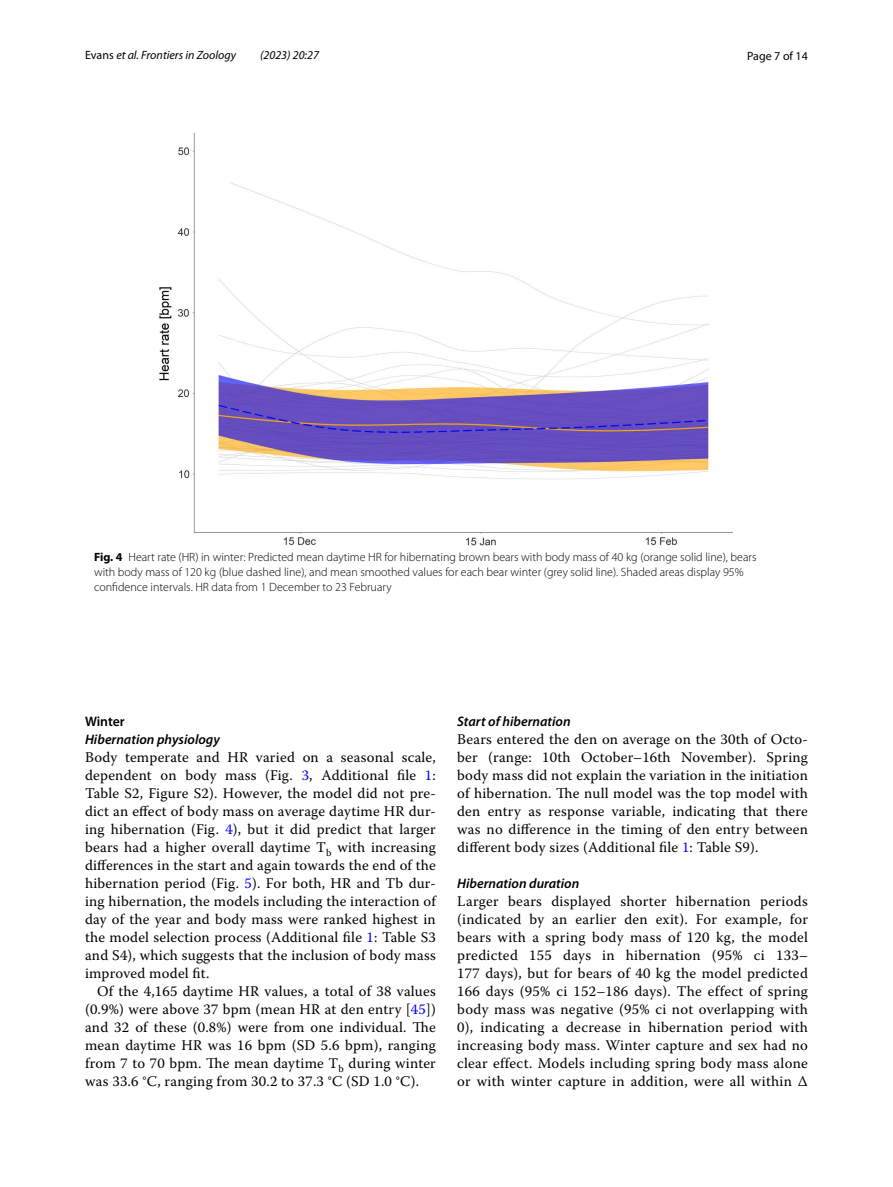
<style>
.page{position:relative;width:893px;height:1187px;background:#fff}
.page>*{position:absolute;margin:0;border:0;box-sizing:border-box;transform-origin:0 0}
.t1{font:14.7px/18px "Warnock Pro";letter-spacing:.015em;color:#000;text-align:justify}
.t2{font:italic 600 13.8px "Myriad Pro";color:#000}
.t3{font:600 13.8px "Myriad Pro";letter-spacing:-.005em;color:#000}
.t4{font:300 12px/15px "Myriad Pro";color:#000}
.t5{font:italic 12px "Myriad Pro";color:#000}
.t6{font:12px "Myriad Pro";color:#000}
.s1{font-style:normal}
.s2{font-weight:700}
.s3{color:#00f}
</style>
<div class="page">
<img style="left:159px;top:133px;width:574px;height:412px">
<p class="t5" style="left:85px;top:48px;width:153px"><span class="s1">Evans</span> et al. Frontiers in Zoology</p>
<p class="t5" style="left:260px;top:48px;width:60px">(2023) 20:27</p>
<p class="t6" style="left:747px;top:48px;width:62px">Page 7 of 14</p>
<p class="t4" style="left:94px;top:549px;width:664px"><span class="s2">Fig. 4</span> Heart rate (HR) in winter: Predicted mean daytime HR for hibernating brown bears with body mass of 40 kg (orange solid line), bears with body mass of 120 kg (blue dashed line), and mean smoothed values for each bear winter (grey solid line). Shaded areas display 95% confidence intervals. HR data from 1 December to 23 February</p>
<p class="t3" style="left:85px;top:712px;width:41px">Winter</p>
<p class="t2" style="left:85px;top:730px;width:136px">Hibernation physiology</p>
<p class="t1" style="left:85px;top:748px;width:352px">Body temperate and HR varied on a seasonal scale, dependent on body mass (Fig. <span class="s3">3</span>, Additional file <span class="s3">1</span>:<br>Table S2, Figure S2). However, the model did not pre&shy;dict an effect of body mass on average daytime HR dur&shy;ing hibernation (Fig. <span class="s3">4</span>), but it did predict that larger bears had a higher overall daytime T<sub>b</sub> with increasing differences in the start and again towards the end of the hibernation period (Fig. <span class="s3">5</span>). For both, HR and Tb dur&shy;ing hibernation, the models including the interaction of day of the year and body mass were ranked highest in the model selection process (Additional file <span class="s3">1</span>: Table S3 and S4), which suggests that the inclusion of body mass improved model fit.</p>
<p class="t1" style="left:85px;top:982px;width:352px;text-indent:12px">Of the 4,165 daytime HR values, a total of 38 values (0.9%) were above 37 bpm (mean HR at den entry [<span class="s3">45</span>]) and 32 of these (0.8%) were from one individual. The mean daytime HR was 16 bpm (SD 5.6 bpm), ranging from 7 to 70 bpm. The mean daytime T<sub>b</sub> during winter was 33.6 °C, ranging from 30.2 to 37.3 °C (SD 1.0 °C).</p>
<p class="t2" style="left:457px;top:712px;width:115px">Start of hibernation</p>
<p class="t1" style="left:457px;top:730px;width:352px">Bears entered the den on average on the 30th of Octo&shy;ber (range: 10th October–16th November). Spring body mass did not explain the variation in the initiation of hibernation. The null model was the top model with den entry as response variable, indicating that there was no difference in the timing of den entry between different body sizes (Additional file <span class="s3">1</span>: Table S9).</p>
<p class="t2" style="left:457px;top:874px;width:124px">Hibernation duration</p>
<p class="t1" style="left:457px;top:892px;width:352px">Larger bears displayed shorter hibernation periods (indicated by an earlier den exit). For example, for bears with a spring body mass of 120 kg, the model predicted 155 days in hibernation (95% ci 133– 177 days), but for bears of 40 kg the model predicted 166 days (95% ci 152–186 days). The effect of spring body mass was negative (95% ci not overlapping with 0), indicating a decrease in hibernation period with increasing body mass. Winter capture and sex had no clear effect. Models including spring body mass alone or with winter capture in addition, were all within Δ</p>
</div>
